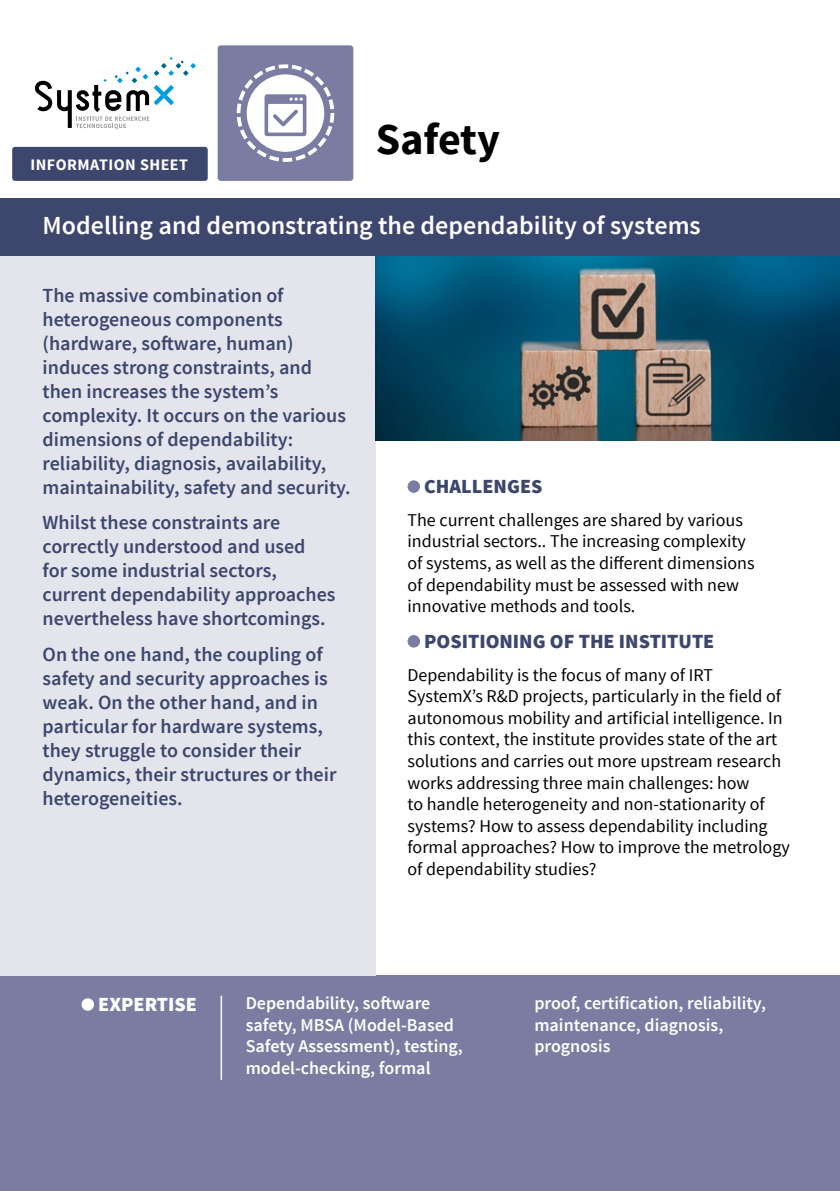
<style>
.page{position:relative;width:840px;height:1191px;background:#fff}
.page>*{position:absolute;margin:0;border:0;box-sizing:border-box;transform-origin:0 0}
.t1{font:700 44px "Source Sans Pro";color:#000}
.t2{font:600 26px "Source Sans Pro";color:#fff}
.t3{font:600 20px/24px "Source Sans Pro";color:#3d466d}
.t4{font:900 20px "Source Sans Pro";color:#3d466d}
.t5{font:900 20px "Source Sans Pro";color:#fff}
.t6{font:18px/21.6px "Source Sans Pro";color:#000}
.t7{font:600 18px/21.6px "Source Sans Pro";color:#fff}
.t8{font:700 16px "Source Sans Pro";letter-spacing:.03em;color:#fff}
</style>
<div class="page">
<div style="left:0;top:198px;width:839px;height:58px;background:#3d466d"></div>
<div style="left:0;top:975px;width:839px;height:216px;background:#7a7da1"></div>
<div style="left:0;top:256px;width:375px;height:719px;background:#e4e5ec"></div>
<div style="left:217px;top:45px;width:136px;height:136px;background:#7a7da1;border-radius:3px"></div>
<svg style="left:236px;top:64px;width:98px;height:98px"></svg>
<hr style="left:220px;top:995px;width:2px;height:84px;background:#fff">
<div style="left:407px;top:480px;width:13px;height:13px;background:#7a7da1;border-radius:50%"></div>
<div style="left:407px;top:635px;width:13px;height:12px;background:#7a7da1;border-radius:50%"></div>
<div style="left:81px;top:998px;width:13px;height:12px;background:#fff;border-radius:50%"></div>
<img style="left:375px;top:256px;width:464px;height:185px">
<svg style="left:34px;top:57px;width:162px;height:72px"></svg>
<div style="left:12px;top:147px;width:195px;height:34px;background:#3d466d;border-radius:3px"></div>
<p class="t8" style="left:31px;top:154px;width:159px">INFORMATION SHEET</p>
<p class="t1" style="left:375px;top:111px;width:126px">Safety</p>
<p class="t2" style="left:43px;top:209px;width:659px">Modelling and demonstrating the dependability of systems</p>
<p class="t3" style="left:43px;top:284px;width:309px">The massive combination of heterogeneous components (hardware, software, human) induces strong constraints, and then increases the system’s complexity. It occurs on the various dimensions of dependability: reliability, diagnosis, availability, maintainability, safety and security.</p>
<p class="t3" style="left:43px;top:511px;width:294px">Whilst these constraints are correctly understood and used<br>for some industrial sectors, current dependability approaches nevertheless have shortcomings.</p>
<p class="t3" style="left:43px;top:642px;width:295px">On the one hand, the coupling of safety and security approaches is weak. On the other hand, and in particular for hardware systems, they struggle to consider their dynamics, their structures or their heterogeneities.</p>
<p class="t4" style="left:424px;top:473px;width:120px">CHALLENGES</p>
<p class="t6" style="left:407px;top:509px;width:348px">The current challenges are shared by various industrial sectors.. The increasing complexity of systems, as well as the different dimensions of dependability must be assessed with new innovative methods and tools.</p>
<p class="t4" style="left:424px;top:628px;width:291px">POSITIONING OF THE INSTITUTE</p>
<p class="t6" style="left:407px;top:664px;width:383px">Dependability is the focus of many of IRT SystemX’s R&amp;D projects, particularly in the field of autonomous mobility and artificial intelligence. In this context, the institute provides state of the art solutions and carries out more upstream research works addressing three main challenges: how<br>to handle heterogeneity and non-stationarity of systems? How to assess dependability including formal approaches? How to improve the metrology of dependability studies?</p>
<p class="t5" style="left:98px;top:991px;width:100px">EXPERTISE</p>
<p class="t7" style="left:245px;top:993px;width:218px">Dependability, software safety, MBSA (Model-Based<br>Safety Assessment), testing, model-checking, formal</p>
<p class="t7" style="left:534px;top:993px;width:233px">proof, certification, reliability, maintenance, diagnosis, prognosis</p>
</div>
